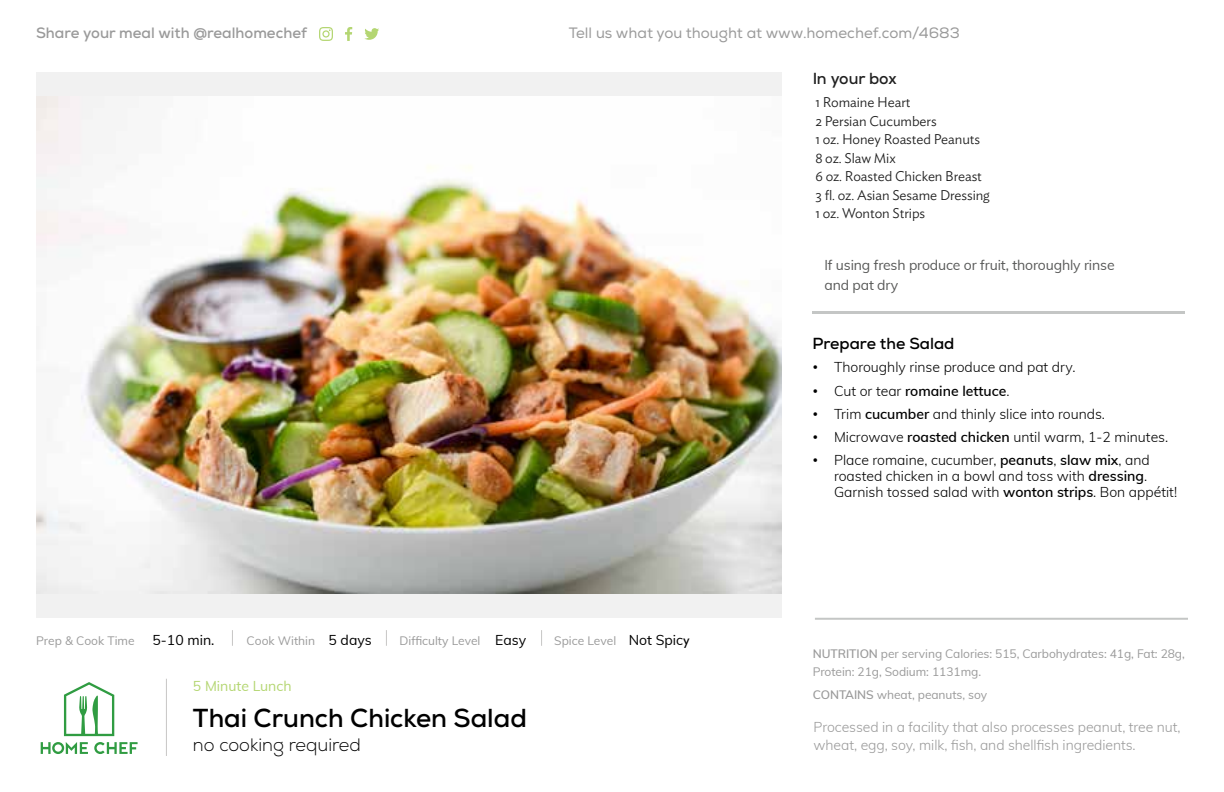
<style>
.page{position:relative;width:1224px;height:792px;background:#fff}
.page>*{position:absolute;margin:0;border:0;box-sizing:border-box;transform-origin:0 0}
.t1{font:700 26px "Nexa";color:#000}
.t2{font:300 18px "Nexa";color:#000}
.t3{font:700 16px "Nexa";color:#000}
.t4{font:15px "Nexa";color:#9a9a9a}
.t5{font:700 15px "Nexa";color:#9a9a9a}
.t6{font:300 14px/16px "Muli";color:#000}
.t7{font:300 14px/18.6px "Ideal Sans";letter-spacing:-.005em;color:#000}
.t8{font:300 14px/18px "Muli";letter-spacing:-.005em;color:#9a9a9a}
.t9{font:14px/20px "Muli";letter-spacing:-.01em;color:#414241}
.t10{font:600 14px "Muli";color:#000}
.t11{font:14px "Muli";color:#b4d672}
.t12{font:14px "Muli";color:#000}
.t13{font:12px/18px "Muli";letter-spacing:-.005em;color:#9a9a9a}
.s1{font-size:14px;color:#000}
.s2{font-family:"Ideal Sans";font-size:14px;color:#000}
.s3{font-family:"Ideal Sans"}
.s4{font-family:"Ideal Sans";font-weight:300}
.s5{font-weight:300}
.s6{font-weight:600}
</style>
<div class="page">
<div style="left:36px;top:72px;width:746px;height:546px;background:#f1f1f1"></div>
<img style="left:36px;top:96px;width:746px;height:498px">
<svg style="left:232px;top:630px;width:1px;height:16px"></svg>
<svg style="left:386px;top:630px;width:1px;height:16px"></svg>
<svg style="left:541px;top:630px;width:1px;height:16px"></svg>
<hr style="left:815px;top:618px;width:373px;height:2px;background:#c4c6c5">
<hr style="left:812px;top:312px;width:373px;height:2px;background:#c4c6c5">
<svg style="left:345px;top:27px;width:7px;height:14px"></svg>
<svg style="left:319px;top:27px;width:14px;height:14px"></svg>
<svg style="left:364px;top:28px;width:15px;height:12px"></svg>
<svg style="left:41px;top:682px;width:97px;height:72px"></svg>
<hr style="left:166px;top:679px;width:1px;height:77px;background:#c7c6c5">
<p class="t5" style="left:36px;top:23px;width:272px">Share your meal with @realhomechef</p>
<p class="t4" style="left:569px;top:24px;width:392px">Tell us what you thought at www.homechef.com/4683</p>
<p class="t3" style="left:812px;top:68px;width:86px">In your box</p>
<p class="t7" style="left:815px;top:92px;width:176px">1 Romaine Heart<br>2 Persian Cucumbers<br>1 oz. Honey Roasted Peanuts<br>8 oz. Slaw Mix<br>6 oz. Roasted Chicken Breast<br>3 fl. oz. Asian Sesame Dressing<br>1 oz. Wonton Strips</p>
<p class="t9" style="left:824px;top:255px;width:292px">If using fresh produce or fruit, thoroughly rinse and pat dry</p>
<p class="t13" style="left:36px;top:631px;width:100px">Prep &amp; Cook Time</p>
<p class="t12" style="left:153px;top:630px;width:63px">5-10 min.</p>
<p class="t13" style="left:247px;top:631px;width:127px">Cook Within <span class="s1">5 days</span></p>
<p class="t13" style="left:400px;top:631px;width:128px">Difficulty Level <span class="s1">Easy</span></p>
<p class="t13" style="left:554px;top:631px;width:137px">Spice Level <span class="s1">Not Spic</span><span class="s2">y</span></p>
<p class="t11" style="left:193px;top:676px;width:100px">5 Minute Lunch</p>
<h1 class="t1" style="left:193px;top:701px;width:335px">Thai Crunch Chicken Salad</h1>
<p class="t2" style="left:193px;top:734px;width:169px">no cooking required</p>
<p class="t3" style="left:812px;top:333px;width:144px">Prepare the Salad</p>
<p class="t6" style="left:812px;top:359px;width:265px"><span class="s3">•</span> Thoroughly rinse produce and pat dry.</p>
<p class="t10" style="left:812px;top:380px;width:199px"><span class="s4">•</span> <span class="s5">Cut or tear</span> romaine lettuce<span class="s5">.</span></p>
<p class="t6" style="left:812px;top:405px;width:294px"><span class="s3">•</span> Trim <span class="s6">cucumber</span> and thinly slice into rounds.</p>
<p class="t6" style="left:812px;top:428px;width:357px"><span class="s3">•</span> Microwave <span class="s6">roasted chicken</span> until warm, 1-2 minutes.</p>
<p class="t6" style="left:834px;top:451px;width:345px;text-indent:-22px"><span class="s3">•</span> Place romaine, cucumber, <span class="s6">peanuts</span>, <span class="s6">slaw mix</span>, and roasted chicken in a bowl and toss with <span class="s6">dressing</span>.<br>Garnish tossed salad with <span class="s6">wonton strips</span>. Bon appétit!</p>
<p class="t13" style="left:813px;top:644px;width:374px"><span class="s6">NUTRITION</span> per serving Calories: 515, Carbohydrates: 41g, Fat: 28g,<br>Protein: 21g, Sodium: 1131mg.</p>
<p class="t13" style="left:813px;top:685px;width:176px"><span class="s6">CONTAINS</span> wheat, peanuts, soy</p>
<p class="t8" style="left:814px;top:718px;width:369px">Processed in a facility that also processes peanut, tree nut, wheat, egg, soy, milk, fish, and shellfish ingredients.</p>
</div>
